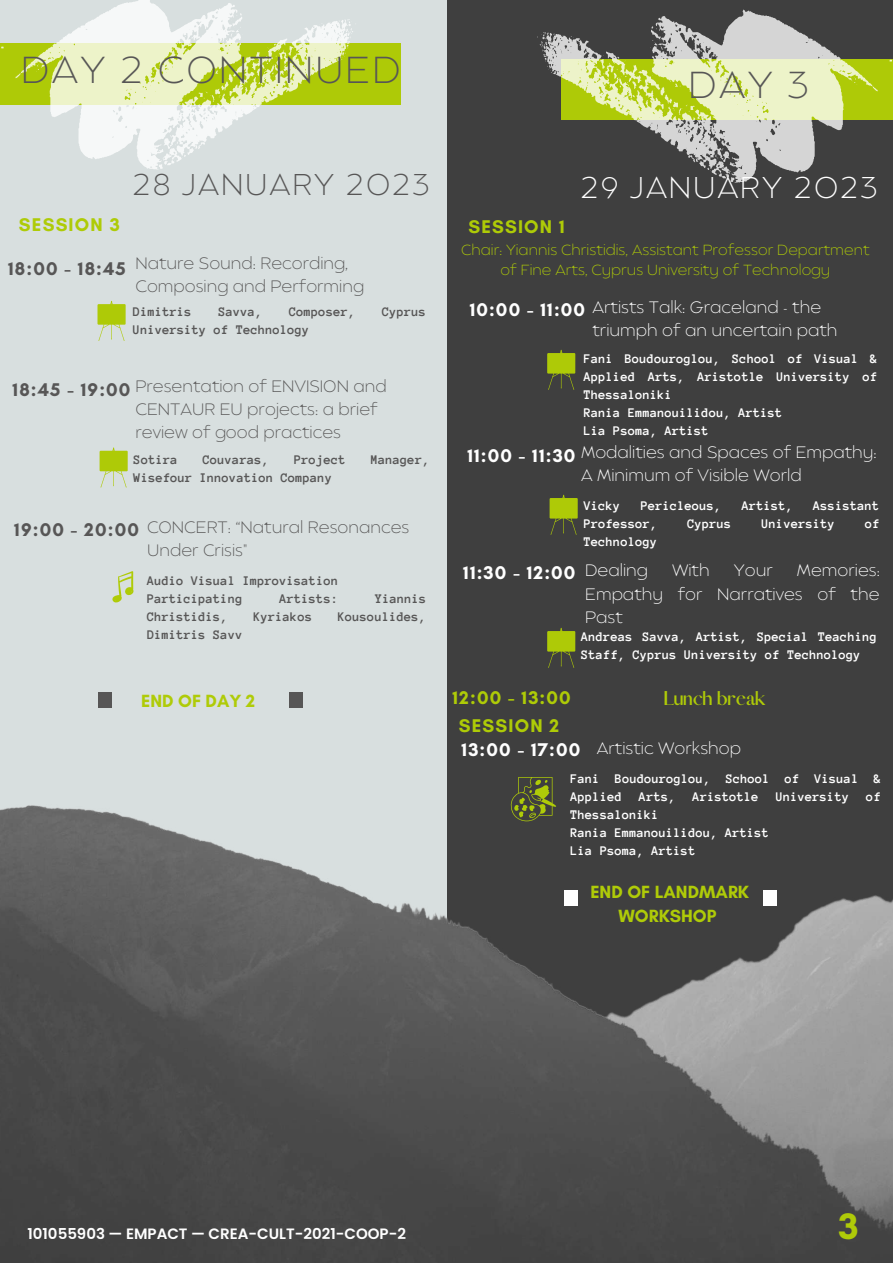
<style>
.page{position:relative;width:893px;height:1263px;background:#d8dfdf}
.page>*{position:absolute;margin:0;border:0;box-sizing:border-box;transform-origin:0 0}
.t1{font:200 37.5px "Balgin";letter-spacing:.06em;color:#575656}
.t2{font:700 37.5px "Glacial Indifference";color:#afcb08}
.t3{font:200 30px "Balgin";letter-spacing:.06em;color:#575656}
.t4{font:200 30px "Balgin";letter-spacing:.06em;color:#fff}
.t5{font:700 18.75px "Glacial Indifference";letter-spacing:.06em;color:#aecb07}
.t6{font:700 18.75px "Glacial Indifference";letter-spacing:.06em;color:#fff}
.t7{font:700 18.75px "Glacial Indifference";letter-spacing:.06em;color:#575656}
.t8{font:700 18px/24.8px "Glacial Indifference";color:#afcb08;text-align:center}
.t9{font:700 18px "Afrah";color:#afcb08}
.t10{font:200 16.5px/23.1px "Balgin";color:#fff}
.t11{font:200 16.5px/23.1px "Balgin";color:#575656}
.t12{font:600 15px "Poppins";color:#fff}
.t13{font:200 14.62px/19.6px "Balgin";color:#afcb08;text-align:center}
.t14{font:700 13.5px/18px "Anonymous Pro";color:#fff}
.t15{font:700 13.5px/18px "Anonymous Pro";color:#575656}
.s1{font-family:"Glacial Indifference";font-weight:700;font-size:18.75px}
.s2{font-family:"Balgin";font-weight:200;font-size:16.5px}
</style>
<div class="page">
<div style="left:446px;top:0;width:447px;height:1263px;background:#3f3f3f"></div>
<img style="left:0;top:214px;width:893px;height:1049px">
<div style="left:0;top:43px;width:401px;height:61px;background:#aeca07"></div>
<svg style="left:349px;top:19px;width:4px;height:25px"></svg>
<svg style="left:15px;top:73px;width:6px;height:5px"></svg>
<svg style="left:21px;top:0;width:328px;height:170px"></svg>
<svg style="left:159px;top:135px;width:47px;height:34px"></svg>
<svg style="left:227px;top:13px;width:16px;height:27px"></svg>
<svg style="left:36px;top:63px;width:9px;height:9px"></svg>
<svg style="left:198px;top:62px;width:47px;height:40px"></svg>
<svg style="left:173px;top:48px;width:4px;height:7px"></svg>
<svg style="left:185px;top:36px;width:8px;height:6px"></svg>
<svg style="left:252px;top:38px;width:45px;height:46px"></svg>
<svg style="left:112px;top:571px;width:22px;height:32px"></svg>
<div style="left:98px;top:692px;width:14px;height:15px;background:#575656"></div>
<div style="left:289px;top:692px;width:13px;height:15px;background:#575656"></div>
<div style="left:561px;top:59px;width:332px;height:61px;background:#aeca07"></div>
<svg style="left:537px;top:32px;width:7px;height:25px"></svg>
<svg style="left:872px;top:86px;width:6px;height:5px"></svg>
<svg style="left:544px;top:9px;width:328px;height:174px"></svg>
<svg style="left:687px;top:148px;width:47px;height:34px"></svg>
<svg style="left:650px;top:26px;width:16px;height:27px"></svg>
<svg style="left:848px;top:76px;width:9px;height:9px"></svg>
<svg style="left:648px;top:75px;width:46px;height:40px"></svg>
<svg style="left:716px;top:62px;width:4px;height:6px"></svg>
<svg style="left:700px;top:49px;width:8px;height:6px"></svg>
<svg style="left:597px;top:51px;width:44px;height:46px"></svg>
<svg style="left:509px;top:777px;width:47px;height:45px"></svg>
<div style="left:564px;top:890px;width:13px;height:16px;background:#fff"></div>
<div style="left:763px;top:890px;width:13px;height:16px;background:#fff"></div>
<svg style="left:97px;top:301px;width:29px;height:40px"></svg>
<svg style="left:100px;top:447px;width:28px;height:40px"></svg>
<svg style="left:547px;top:350px;width:28px;height:40px"></svg>
<svg style="left:549px;top:495px;width:29px;height:40px"></svg>
<svg style="left:547px;top:628px;width:28px;height:40px"></svg>
<h1 class="t1" style="left:21px;top:55px;width:381px">DAY 2 CONTINUED</h1>
<h1 class="t1" style="left:688px;top:70px;width:122px">DAY 3</h1>
<h3 class="t5" style="left:19px;top:213px;width:102px">SESSION 3</h3>
<h2 class="t3" style="left:132px;top:172px;width:299px">28 JANUARY 2O23</h2>
<h3 class="t7" style="left:8px;top:258px;width:119px">18:00 - 18:45</h3>
<p class="t11" style="left:135px;top:253px;width:230px">Nature Sound: Recording,<br>Composing and Performing</p>
<p class="t15" style="left:133px;top:302px;width:60px">Dimitris</p>
<p class="t15" style="left:218px;top:302px;width:46px">Savva,</p>
<p class="t15" style="left:289px;top:302px;width:68px">Composer,</p>
<p class="t15" style="left:382px;top:302px;width:46px">Cyprus</p>
<p class="t15" style="left:133px;top:320px;width:178px">University of Technology</p>
<p class="t11" style="left:135px;top:376px;width:253px;text-indent:-123px"><span class="s1">18:45 - 19:00</span> Presentation of ENVISION and<br>CENTAUR EU projects: a brief review of good practices</p>
<p class="t15" style="left:134px;top:450px;width:46px">Sotira</p>
<p class="t15" style="left:203px;top:450px;width:68px">Couvaras,</p>
<p class="t15" style="left:294px;top:450px;width:53px">Project</p>
<p class="t15" style="left:371px;top:450px;width:60px">Manager,</p>
<p class="t15" style="left:134px;top:468px;width:200px">Wisefour Innovation Company</p>
<p class="t11" style="left:147px;top:517px;width:264px;text-indent:-133px"><span class="s1">19:00 - 20:00</span> CONCERT: “Natural Resonances<br>Under Crisis"</p>
<p class="t15" style="left:147px;top:572px;width:193px">Audio Visual Improvisation<br>Participating</p>
<p class="t15" style="left:279px;top:590px;width:60px">Artists:</p>
<p class="t15" style="left:375px;top:590px;width:53px">Yiannis</p>
<p class="t15" style="left:147px;top:608px;width:82px">Christidis,</p>
<p class="t15" style="left:253px;top:608px;width:60px">Kyriakos</p>
<p class="t15" style="left:338px;top:608px;width:90px">Kousoulides,</p>
<p class="t15" style="left:147px;top:626px;width:97px">Dimitris Savv</p>
<h3 class="t8" style="left:141px;top:688px;width:115px">END OF DAY 2</h3>
<h2 class="t4" style="left:580px;top:175px;width:299px">29 JANUARY 2O23</h2>
<h3 class="t5" style="left:468px;top:215px;width:98px">SESSION 1</h3>
<p class="t13" style="left:461px;top:242px;width:410px">Chair: Yiannis Christidis, Assistant Professor Department of Fine Arts, Cyprus University of Technology</p>
<p class="t10" style="left:592px;top:297px;width:247px;text-indent:-123px"><span class="s1">10:00 - 11:00</span> Artists Talk: Graceland - the triumph of an uncertain path</p>
<p class="t14" style="left:584px;top:350px;width:295px">Fani Boudouroglou, School of Visual &amp;<br>Applied Arts, Aristotle University of<br>Thessaloniki<br>Rania Emmanouilidou, Artist<br>Lia Psoma, Artist</p>
<p class="t10" style="left:581px;top:442px;width:297px;text-indent:-114px"><span class="s1">11:00 - 11:30</span> Modalities and Spaces of Empathy:<br>A Minimum of Visible World</p>
<p class="t14" style="left:584px;top:497px;width:38px">Vicky</p>
<p class="t14" style="left:640px;top:497px;width:82px">Pericleous,</p>
<p class="t14" style="left:741px;top:497px;width:53px">Artist,</p>
<p class="t14" style="left:813px;top:497px;width:68px">Assistant</p>
<p class="t14" style="left:584px;top:515px;width:75px">Professor,</p>
<p class="t14" style="left:687px;top:515px;width:46px">Cyprus</p>
<p class="t14" style="left:761px;top:515px;width:75px">University</p>
<p class="t14" style="left:865px;top:515px;width:16px">of</p>
<p class="t14" style="left:584px;top:533px;width:75px">Technology</p>
<h3 class="t6" style="left:463px;top:561px;width:186px">11:30 - 12:00 <span class="s2">Dealing</span></h3>
<p class="t10" style="left:672px;top:561px;width:39px">With</p>
<p class="t10" style="left:734px;top:561px;width:40px">Your</p>
<p class="t10" style="left:585px;top:561px;width:296px;text-align:justify;text-indent:212px">Memories:<br>Empathy for Narratives of the Past</p>
<p class="t14" style="left:581px;top:627px;width:297px">Andreas Savva, Artist, Special Teaching<br>Staff, Cyprus University of Technology</p>
<h3 class="t5" style="left:452px;top:686px;width:120px">12:00 - 13:00</h3>
<h3 class="t9" style="left:663px;top:687px;width:103px">Lunch break</h3>
<h3 class="t5" style="left:459px;top:714px;width:102px">SESSION 2</h3>
<p class="t10" style="left:461px;top:738px;width:281px"><span class="s1">13:00 - 17:00</span> Artistic Workshop</p>
<p class="t14" style="left:570px;top:770px;width:312px">Fani Boudouroglou, School of Visual &amp;<br>Applied</p>
<p class="t14" style="left:639px;top:788px;width:121px">Arts, Aristotle</p>
<p class="t14" style="left:776px;top:788px;width:75px">University</p>
<p class="t14" style="left:866px;top:788px;width:16px">of</p>
<p class="t14" style="left:570px;top:806px;width:200px">Thessaloniki<br>Rania Emmanouilidou, Artist<br>Lia Psoma, Artist</p>
<h3 class="t8" style="left:590px;top:879px;width:160px">END OF LANDMARK<br>WORKSHOP</h3>
<p class="t12" style="left:27px;top:1223px;width:380px">101055903 — EMPACT — CREA-CULT-2021-COOP-2</p>
<h1 class="t2" style="left:838px;top:1203px;width:22px">3</h1>
</div>
